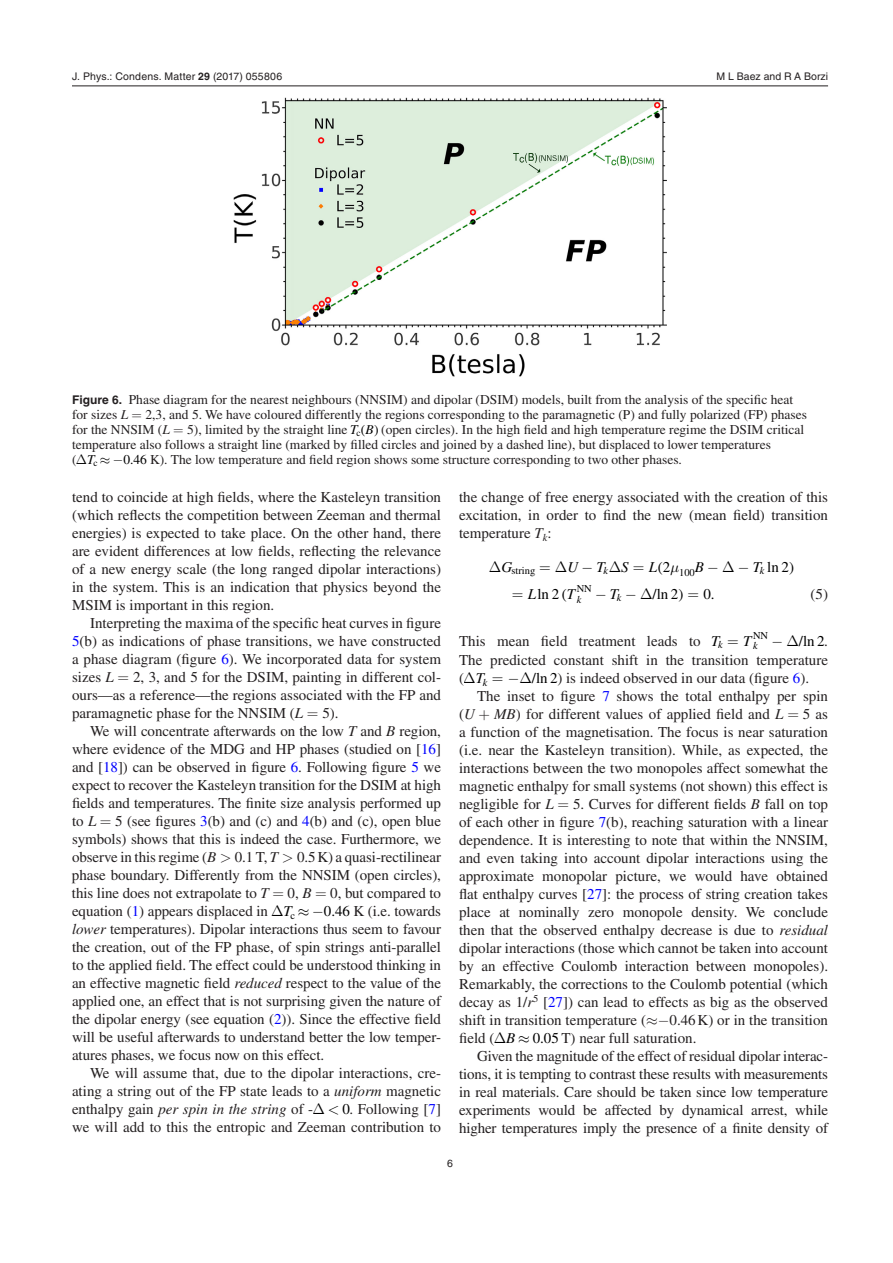
<style>
.page{position:relative;width:893px;height:1263px;background:#fff}
.page>*{position:absolute;margin:0;border:0;box-sizing:border-box;transform-origin:0 0}
.t1{font:15px/18px "Times LT Std";letter-spacing:-.005em;color:#231f20;text-align:justify}
.t2{font:15px "Times LT Std";color:#000}
.t3{font:italic 15px/27px "Times LT Std";color:#000}
.t4{font:15px "Euclid Symbol";color:#000}
.t5{font:13.5px/15px "Times LT Std";color:#231f20}
.t6{font:10.5px "Helvetica LT Std";letter-spacing:.01em;color:#231f20}
.t7{font:10.5px "Times LT Std";color:#000}
.t8{font:italic 10.5px "Times LT Std";color:#000}
.s1{font-family:"Helvetica";font-weight:700}
.s2{font-family:"Helvetica"}
.s3{font-family:"Helvetica LT Std";font-weight:700;font-size:12px}
.s4{font-style:italic}
.s5{font-style:italic;color:#000}
.s6{font-family:"STIX General";color:#000}
.s7{color:#000}
.s8{color:#00f}
.s9{font-family:"STIX General"}
.s10{font-family:"STIX General";font-style:normal}
.s11{font-style:normal}
.s12{color:#231f20}
</style>
<div class="page">
<hr style="left:72px;top:86px;width:756px;height:1px;background:#231f20">
<img style="left:234px;top:97px;width:432px;height:279px">
<p class="t6" style="left:72px;top:70px;width:212px">J. Phys.: Condens. Matter <span class="s1">29</span> (<span class="s2">2017</span>) 055806</p>
<p class="t6" style="left:716px;top:70px;width:113px">M L Baez and R A Borzi</p>
<p class="t5" style="left:72px;top:391px;width:723px"><span class="s3">Figure 6.</span> Phase diagram for the nearest neighbours (NNSIM) and dipolar (DSIM) models, built from the analysis of the specific heat for sizes <span class="s4">L</span></p>
<p class="t5" style="left:72px;top:406px;width:736px;text-indent:73px">2,3, and 5. We have coloured differently the regions corresponding to the paramagnetic (P) and fully polarized (FP) phases for the NNSIM (<span class="s4">L</span></p>
<p class="t5" style="left:187px;top:421px;width:188px">5), limited by the straight line <span class="s5">T B</span></p>
<p class="t5" style="left:72px;top:421px;width:734px;text-indent:284px"><sub>c</sub><span class="s6">( )</span> (open circles). In the high field and high temperature regime the DSIM critical temperature also follows a straight line (marked by filled circles and joined by a dashed line), but displaced to lower temperatures<br>(<span class="s7">∆</span> <span class="s7">≈</span></p>
<p class="t5" style="left:87px;top:451px;width:596px"><span class="s5">T</span><sub>c</sub> <span class="s7">−0.46</span> K). The low temperature and field region shows some structure corresponding to two other phases.</p>
<p class="t1" style="left:72px;top:488px;width:371px">tend to coincide at high fields, where the Kasteleyn transition (which reflects the competition between Zeeman and thermal energies) is expected to take place. On the other hand, there are evident differences at low fields, reflecting the relevance of a new energy scale (the long ranged dipolar interactions) in the system. This is an indication that physics beyond the MSIM is important in this region.</p>
<p class="t1" style="left:72px;top:614px;width:371px;text-indent:18px">Interpreting the maxima of the specific heat curves in figure <span class="s8">5</span>(b) as indications of phase transitions, we have constructed a phase diagram (figure <span class="s8">6</span>). We incorporated data for system sizes <span class="s4">L</span></p>
<p class="t1" style="left:72px;top:668px;width:371px;text-indent:61px">2, 3, and 5 for the DSIM, painting in different col&shy;ours<span class="s9">—</span>as a reference<span class="s9">—</span>the regions associated with the FP and paramagnetic phase for the NNSIM (<span class="s4">L</span></p>
<p class="t1" style="left:322px;top:704px;width:18px">5).</p>
<p class="t1" style="left:90px;top:722px;width:352px">We will concentrate afterwards on the low <span class="s4">T</span> and <span class="s4">B</span> region,</p>
<p class="t1" style="left:72px;top:740px;width:371px">where evidence of the MDG and HP phases (studied on [<span class="s8">16</span>]</p>
<p class="t1" style="left:72px;top:758px;width:371px">and [<span class="s8">18</span>]) can be observed in figure <span class="s8">6</span>. Following figure <span class="s8">5</span> we</p>
<p class="t1" style="left:72px;top:776px;width:371px">expect to recover the Kasteleyn transition for the DSIM at high</p>
<p class="t1" style="left:72px;top:794px;width:371px">fields and temperatures. The finite size analysis performed up</p>
<p class="t1" style="left:72px;top:812px;width:371px">to <span class="s4">L</span> 5 (see figures <span class="s8">3</span>(b) and (c) and <span class="s8">4</span>(b) and (c), open blue</p>
<p class="t1" style="left:72px;top:830px;width:371px">symbols) shows that this is indeed the case. Furthermore, we</p>
<p class="t1" style="left:72px;top:848px;width:370px">observe in this regime (<span class="s4">B</span> 0.1 T, <span class="s4">T</span> 0.5K) a quasi-rectilinear</p>
<p class="t1" style="left:72px;top:866px;width:371px">phase boundary. Differently from the NNSIM (open circles),</p>
<p class="t1" style="left:72px;top:884px;width:371px">this line does not extrapolate to <span class="s4">T</span> 0, <span class="s4">B</span> 0, but compared to</p>
<p class="t1" style="left:72px;top:902px;width:370px">equation (<span class="s8">1</span>) appears displaced in <span class="s7">∆</span><span class="s5">T</span><sub>c</sub> <span class="s7">≈</span> <span class="s7">−0.46</span> K (i.e. towards</p>
<p class="t1" style="left:72px;top:920px;width:371px"><span class="s4">lower</span> temperatures). Dipolar interactions thus seem to favour</p>
<p class="t1" style="left:72px;top:938px;width:370px">the creation, out of the FP phase, of spin strings anti-parallel</p>
<p class="t1" style="left:72px;top:956px;width:371px">to the applied field. The effect could be understood thinking in</p>
<p class="t1" style="left:72px;top:974px;width:370px">an effective magnetic field <span class="s4">reduced</span> respect to the value of the</p>
<p class="t1" style="left:72px;top:992px;width:370px">applied one, an effect that is not surprising given the nature of</p>
<p class="t1" style="left:72px;top:1010px;width:370px">the dipolar energy (see equation (<span class="s8">2</span>)). Since the effective field</p>
<p class="t1" style="left:72px;top:1028px;width:369px">will be useful afterwards to understand better the low temper-</p>
<p class="t1" style="left:72px;top:1046px;width:254px">atures phases, we focus now on this effect.</p>
<p class="t1" style="left:90px;top:1064px;width:353px">We will assume that, due to the dipolar interactions, cre-</p>
<p class="t1" style="left:72px;top:1082px;width:371px">ating a string out of the FP state leads to a <span class="s4">uniform</span> magnetic</p>
<p class="t1" style="left:72px;top:1100px;width:371px">enthalpy gain <span class="s4">per spin in the string</span> of -<span class="s7">∆ 0</span>. Following [<span class="s8">7</span>]</p>
<p class="t1" style="left:72px;top:1118px;width:370px">we will add to this the entropic and Zeeman contribution to</p>
<p class="t1" style="left:459px;top:488px;width:371px">the change of free energy associated with the creation of this excitation, in order to find the new (mean field) transition temperature <span class="s4">T</span><sub>k</sub>:</p>
<p class="t3" style="left:649px;top:554px;width:23px">L<span class="s10">(</span><span class="s11">2</span></p>
<p class="t2" style="left:695px;top:559px;width:101px"><span class="s4">B</span>−∆−<span class="s4">T</span> ln 2<span class="s9">)</span></p>
<p class="t2" style="left:528px;top:586px;width:49px"><span class="s4">L</span>ln2<span class="s9">(</span><span class="s4">T</span></p>
<p class="t2" style="left:595px;top:586px;width:90px">− − ∆<span class="s9">/</span>ln 2<span class="s9">)</span></p>
<p class="t3" style="left:489px;top:554px;width:25px">∆G</p>
<p class="t4" style="left:555px;top:558px;width:68px">∆−∆</p>
<p class="t3" style="left:610px;top:554px;width:20px;text-indent:-42px">UTS<br>T</p>
<p class="t7" style="left:511px;top:565px;width:25px">string</p>
<p class="t7" style="left:679px;top:567px;width:17px">100</p>
<p class="t7" style="left:577px;top:583px;width:17px">NN</p>
<p class="t1" style="left:811px;top:585px;width:19px">(5)</p>
<p class="t1" style="left:459px;top:632px;width:262px">This mean field treatment leads to <span class="s5">T</span></p>
<p class="t3" style="left:743px;top:627px;width:10px">T</p>
<p class="t8" style="left:603px;top:565px;width:6px">k</p>
<p class="t8" style="left:760px;top:565px;width:6px">k</p>
<p class="t2" style="left:703px;top:586px;width:13px">0.</p>
<p class="t8" style="left:577px;top:593px;width:6px">k</p>
<p class="t8" style="left:617px;top:592px;width:6px">k</p>
<p class="t7" style="left:753px;top:629px;width:17px">NN</p>
<p class="t1" style="left:459px;top:650px;width:371px;line-height:18.9px">The predicted constant shift in the transition temperature (<span class="s7">∆</span><span class="s5">T</span><sub>k</sub></p>
<p class="t8" style="left:718px;top:639px;width:6px">k</p>
<p class="t8" style="left:753px;top:640px;width:6px">k</p>
<p class="t2" style="left:771px;top:632px;width:58px">− ∆<span class="s9">/</span>ln 2<span class="s12">.</span></p>
<p class="t1" style="left:477px;top:669px;width:352px;text-indent:31px"><span class="s7">−∆</span><span class="s6">/</span><span class="s7">ln 2</span>) is indeed observed in our data (figure <span class="s8">6</span>).<br>The inset to figure <span class="s8">7</span> shows the total enthalpy per spin</p>
<p class="t1" style="left:459px;top:705px;width:371px;text-indent:344px">5 as a function of the magnetisation. The focus is near saturation (i.e. near the Kasteleyn transition). While, as expected, the interactions between the two monopoles affect somewhat the magnetic enthalpy for small systems (not shown) this effect is negligible for <span class="s4">L</span></p>
<p class="t1" style="left:459px;top:705px;width:17px">(<span class="s4">U</span></p>
<p class="t1" style="left:494px;top:705px;width:291px"><span class="s4">MB</span>) for different values of applied field and <span class="s4">L</span></p>
<p class="t1" style="left:459px;top:795px;width:371px;text-indent:114px">5. Curves for different fields <span class="s4">B</span> fall on top of each other in figure <span class="s8">7</span>(b), reaching saturation with a linear dependence. It is interesting to note that within the NNSIM, and even taking into account dipolar interactions using the approximate monopolar picture, we would have obtained flat enthalpy curves [<span class="s8">27</span>]: the process of string creation takes place at nominally zero monopole density. We conclude then that the observed enthalpy decrease is due to <span class="s4">residual </span>dipolar interactions (those which cannot be taken into account by an effective Coulomb interaction between monopoles).<br>Remarkably, the corrections to the Coulomb potential (which decay as 1/<span class="s4">r</span><sup>5</sup> [<span class="s8">27</span>]) can lead to effects as big as the observed shift in transition temperature (≈−0.46K) or in the transition field (<span class="s7">∆</span><span class="s5">B</span> <span class="s7">≈ 0.05</span> T) near full saturation.</p>
<p class="t1" style="left:459px;top:1047px;width:371px;text-indent:18px">Given the magnitude of the effect of residual dipolar interac&shy;tions, it is tempting to contrast these results with measurements in real materials. Care should be taken since low temperature experiments would be affected by dynamical arrest, while higher temperatures imply the presence of a finite density of</p>
<p class="t6" style="left:447px;top:1157px;width:7px">6</p>
</div>
